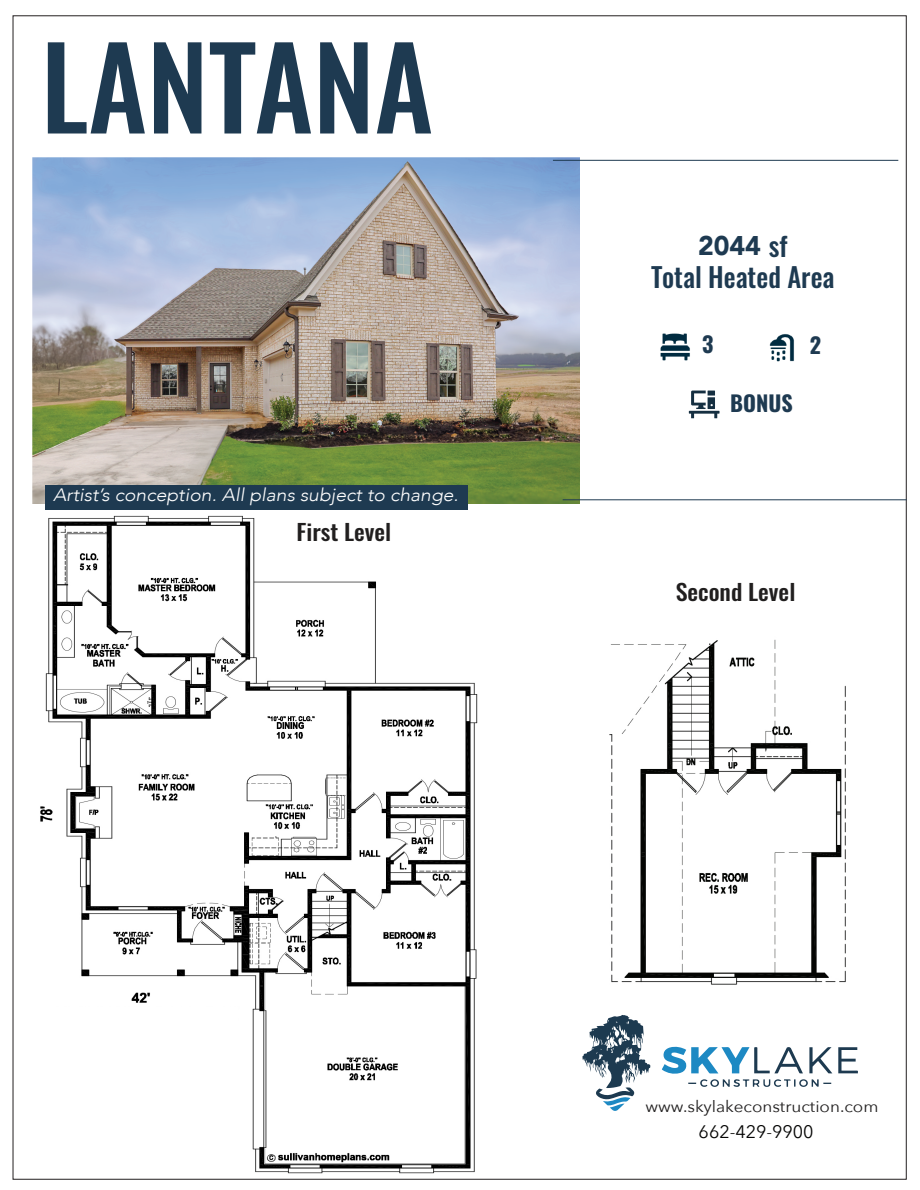
<style>
.page{position:relative;width:920px;height:1190px;background:#fff}
.page>*{position:absolute;margin:0;border:0;box-sizing:border-box;transform-origin:0 0}
.t1{font:500 112.5px "Oswald";color:#1e3a51}
.t2{font:500 27px "Oswald";color:#1e3a51}
.t3{font:900 27px "Avenir";color:#1e3a51}
.t4{font:22.35px "Oswald";color:#211f1f;scale:1.08 1}
.t5{font:21.75px "Oswald";color:#1e3a51}
.t6{font:18.15px "Avenir Next";color:#050504}
.t7{font:italic 300 18px "Avenir";color:#fff;scale:1.08 1}
.t8{font:15.9px "Avenir Next";color:#211f1f;scale:1.08 1}
.s1{font-family:"Oswald";font-weight:500}
</style>
<div class="page">
<img style="left:32px;top:158px;width:547px;height:346px">
<img style="left:25px;top:506px;width:462px;height:674px">
<div style="left:48px;top:1007px;width:190px;height:19px;background:#fff"></div>
<svg style="left:838px;top:1047px;width:20px;height:26px"></svg>
<svg style="left:662px;top:1046px;width:170px;height:41px"></svg>
<svg style="left:582px;top:1015px;width:68px;height:96px"></svg>
<img style="left:660px;top:333px;width:30px;height:28px">
<img style="left:769px;top:334px;width:25px;height:28px">
<img style="left:688px;top:390px;width:32px;height:29px">
<hr style="left:553px;top:160px;width:345px;height:1px;background:#1e3a51">
<hr style="left:562px;top:499px;width:344px;height:1px;background:#1e3a51">
<div style="left:45px;top:485px;width:422px;height:25px;background:#1e3a51"></div>
<img style="left:609px;top:639px;width:237px;height:346px">
<h1 class="t1" style="left:41px;top:29px;width:394px">LANTANA</h1>
<p class="t7" style="left:53px;top:484px;width:377px">Artist’s conception. All plans subject to change.</p>
<p class="t4" style="left:296px;top:512px;width:89px">First Level</p>
<h2 class="t3" style="left:698px;top:223px;width:91px">2044 <span class="s1">sf</span></h2>
<h2 class="t2" style="left:651px;top:263px;width:185px">Total Heated Area</h2>
<p class="t5" style="left:702px;top:324px;width:13px">3</p>
<p class="t5" style="left:810px;top:326px;width:13px">2</p>
<p class="t5" style="left:730px;top:383px;width:64px">BONUS</p>
<p class="t4" style="left:675px;top:572px;width:112px">Second Level</p>
<p class="t8" style="left:645px;top:1093px;width:217px">www.skylakeconstruction.com</p>
<p class="t6" style="left:698px;top:1116px;width:116px">662-429-9900</p>
</div>
